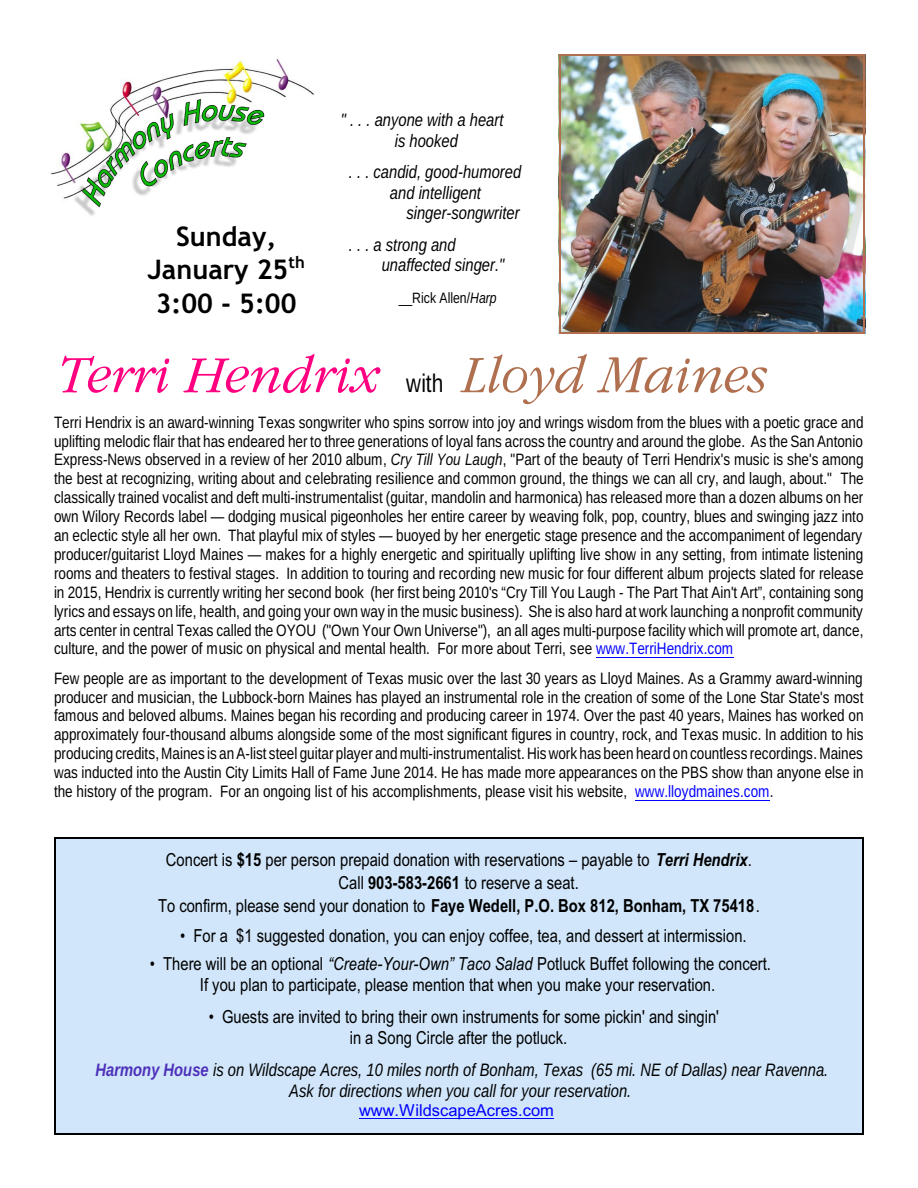
<style>
.page{position:relative;width:918px;height:1188px;background:#fff}
.page>*{position:absolute;margin:0;border:0;box-sizing:border-box;transform-origin:0 0}
.t1{font:italic 54px "Garamond";letter-spacing:.005em;color:#ff0080}
.t2{font:700 27px/33.6px "Trebuchet MS";color:#000;text-align:center}
.t3{font:18px/23.2px "Arial Narrow";color:#000;text-align:center}
.t4{font:italic 18px/20.7px "Liberation Sans Narrow";color:#000;text-align:center}
.t5{font:16.5px/18.9px "Liberation Sans Narrow";color:#000;text-align:justify}
.t6{font:16.5px "Arial";color:#00f}
.t7{font:15px "Liberation Sans Narrow";color:#000}
.s1{font-style:italic}
.s2{font-family:"Liberation Sans Narrow";font-style:normal;font-size:25.5px;color:#000}
.s3{color:#b0704f}
.s4{color:#00f}
.s5{font-weight:700}
.s6{font-weight:700;font-style:italic}
.s7{font-weight:700;color:#4d30ba}
</style>
<div class="page">
<img style="left:560px;top:55px;width:304px;height:277px">
<hr style="left:559px;top:54px;width:1px;height:280px;background:#b0704f">
<hr style="left:864px;top:54px;width:1px;height:280px;background:#b0704f">
<hr style="left:559px;top:54px;width:306px;height:1px;background:#b0704f">
<hr style="left:559px;top:332px;width:306px;height:2px;background:#b0704f">
<div style="left:54px;top:838px;width:810px;height:297px;background:#d1e6fa"></div>
<hr style="left:359px;top:1118px;width:195px;height:1px;background:#00f">
<hr style="left:54px;top:838px;width:1px;height:297px;background:#000">
<hr style="left:863px;top:838px;width:1px;height:297px;background:#000">
<hr style="left:54px;top:838px;width:810px;height:1px;background:#000">
<hr style="left:54px;top:1133px;width:810px;height:2px;background:#000">
<img style="left:51px;top:59px;width:263px;height:157px">
<hr style="left:596px;top:657px;width:137px;height:1px;background:#00f">
<hr style="left:635px;top:800px;width:135px;height:1px;background:#00f">
<h2 class="t2" style="left:148px;top:222px;width:159px">Sunday,<br>January 25<sup>th<br></sup>3:00 - 5:00</h2>
<p class="t4" style="left:341px;top:111px;width:164px">" . . . anyone with a heart is hooked</p>
<p class="t4" style="left:349px;top:163px;width:174px">. . . candid, good-humored and intelligent</p>
<p class="t4" style="left:349px;top:199px;width:172px;line-height:31.2px;text-align:left;text-indent:57px">singer-songwriter . . . a strong and</p>
<p class="t4" style="left:382px;top:256px;width:124px">unaffected singer."</p>
<p class="t7" style="left:399px;top:292px;width:100px">__Rick Allen/<span class="s1">Harp</span></p>
<h1 class="t1" style="left:54px;top:354px;width:711px">Terri Hendrix <span class="s2">with</span> <span class="s3">Lloyd Maines</span></h1>
<p class="t5" style="left:54px;top:414px;width:811px">Terri Hendrix is an award-winning Texas songwriter who spins sorrow into joy and wrings wisdom from the blues with a poetic grace and uplifting melodic flair that has endeared her to three generations of loyal fans across the country and around the globe. As the San Antonio Express-News observed in a review of her 2010 album, <span class="s1">Cry Till You Laugh</span>, "Part of the beauty of Terri Hendrix's music is she's among the best at recognizing, writing about and celebrating resilience and common ground, the things we can all cry, and laugh, about." The classically trained vocalist and deft multi-instrumentalist (guitar, mandolin and harmonica) has released more than a dozen albums on her own Wilory Records label — dodging musical pigeonholes her entire career by weaving folk, pop, country, blues and swinging jazz into an eclectic style all her own. That playful mix of styles — buoyed by her energetic stage presence and the accompaniment of legendary producer/guitarist Lloyd Maines — makes for a highly energetic and spiritually uplifting live show in any setting, from intimate listening rooms and theaters to festival stages. In addition to touring and recording new music for four different album projects slated for release in 2015, Hendrix is currently writing her second book (her first being 2010's “Cry Till You Laugh - The Part That Ain't Art”, containing song lyrics and essays on life, health, and going your own way in the music business). She is also hard at work launching a nonprofit community arts center in central Texas called the OYOU ("Own Your Own Universe"), an all ages multi-purpose facility which will promote art, dance, culture, and the power of music on physical and mental health. For more about Terri, see <span class="s4">www.TerriHendrix.com</span></p>
<p class="t5" style="left:54px;top:670px;width:811px">Few people are as important to the development of Texas music over the last 30 years as Lloyd Maines. As a Grammy award-winning producer and musician, the Lubbock-born Maines has played an instrumental role in the creation of some of the Lone Star State's most famous and beloved albums. Maines began his recording and producing career in 1974. Over the past 40 years, Maines has worked on approximately four-thousand albums alongside some of the most significant figures in country, rock, and Texas music. In addition to his producing credits, Maines is an A-list steel guitar player and multi-instrumentalist. Hiswork has been heard on countless recordings. Maines was inducted into the Austin City Limits Hall of Fame June 2014. He has made more appearances on the PBS show than anyone else in the history of the program. For an ongoing list of his accomplishments, please visit his website, <span class="s4">www.lloydmaines.com</span>.</p>
<p class="t3" style="left:158px;top:850px;width:603px">Concert is <span class="s5">$15</span> per person prepaid donation with reservations – payable to <span class="s6">Terri Hendrix</span>.<br>Call <span class="s5">903-583-2661</span> to reserve a seat.<br>To confirm, please send your donation to <span class="s5">Faye Wedell, P.O. Box 812, Bonham, TX 75418</span>.</p>
<p class="t3" style="left:180px;top:926px;width:568px">• For a $1 suggested donation, you can enjoy coffee, tea, and dessert at intermission.</p>
<p class="t3" style="left:150px;top:954px;width:623px;line-height:21.3px">• There will be an optional <span class="s1">“Create-Your-Own” Taco Salad</span> Potluck Buffet following the concert.<br>If you plan to participate, please mention that when you make your reservation.</p>
<p class="t3" style="left:350px;top:1007px;width:371px;line-height:21.3px;text-align:left;text-indent:-141px">• Guests are invited to bring their own instruments for some pickin' and singin' in a Song Circle after the potluck.</p>
<p class="t4" style="left:96px;top:1061px;width:734px"><span class="s7">Harmony House</span> is on Wildscape Acres, 10 miles north of Bonham, Texas (65 mi. NE of Dallas) near Ravenna.<br>Ask for directions when you call for your reservation.</p>
<p class="t6" style="left:359px;top:1104px;width:196px">www.WildscapeAcres.com</p>
</div>
